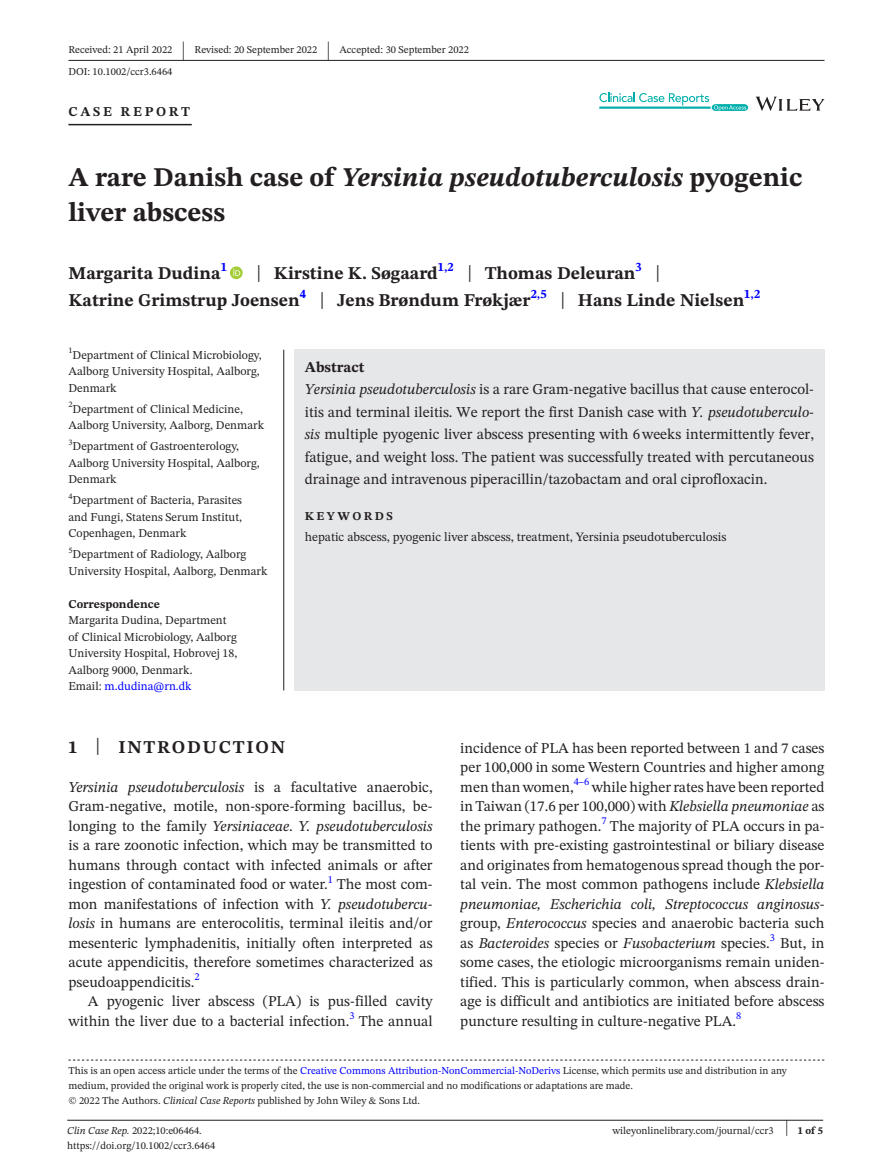
<style>
.page{position:relative;width:893px;height:1174px;background:#fff}
.page>*{position:absolute;margin:0;border:0;box-sizing:border-box;transform-origin:0 0}
.t1{font:700 27px/34.5px "STIX Two Text";color:#231f20}
.t2{font:25.65px "STIX Two Text";color:#231f20;scale:.49 1}
.t3{font:700 18px/27px "STIX Two Text";color:#231f20}
.t4{font:700 18px "STIX Two Text";letter-spacing:.1em;color:#231f20}
.t5{font:15px/19.5px "STIX Two Text";color:#231f20;text-align:justify}
.t6{font:700 13.5px "STIX Two Text";letter-spacing:.2em;color:#231f20}
.t7{font:12.75px "STIX Two Text";color:#231f20}
.t8{font:12px/16.5px "STIX Two Text";color:#231f20}
.t9{font:700 12px "STIX Two Text";color:#231f20}
.t10{font:700 12px "STIX Two Text";letter-spacing:.2em;color:#231f20}
.t11{font:10.5px/15px "STIX Two Text";color:#231f20}
.t12{font:10.5px "STIX Two Text";color:#00f}
.t13{font:700 10.5px "STIX Two Text";color:#231f20}
.s1{font-style:italic}
.s2{font-weight:400;font-size:23.4px}
.s3{color:#00f}
.s4{font-weight:700}
.s5{font-weight:400;font-size:23.7px}
.s6{font-weight:400;font-size:22.2px}
</style>
<div class="page">
<hr style="left:67px;top:1119px;width:756px;height:1px;background:#231f20">
<svg style="left:756px;top:97px;width:68px;height:14px"></svg>
<svg style="left:599px;top:93px;width:149px;height:18px"></svg>
<hr style="left:68px;top:60px;width:756px;height:1px;background:#231f20">
<hr style="left:68px;top:124px;width:124px;height:1px;background:#231f20">
<svg style="left:230px;top:266px;width:13px;height:13px"></svg>
<svg style="left:233px;top:269px;width:7px;height:7px"></svg>
<svg style="left:68px;top:1059px;width:756px;height:1px"></svg>
<hr style="left:283px;top:350px;width:1px;height:340px;background:#231f20">
<div style="left:294px;top:350px;width:530px;height:202px;background:#e6e7e9"></div>
<div style="left:294px;top:551px;width:530px;height:139px;background:#e6e7e9"></div>
<p class="t11" style="left:68px;top:42px;width:106px">Received: 21 April 2022</p>
<h2 class="t2" style="left:182px;top:32px;width:8px">|</h2>
<p class="t11" style="left:195px;top:42px;width:124px">Revised: 20 September 2022</p>
<h2 class="t2" style="left:327px;top:32px;width:8px">|</h2>
<p class="t11" style="left:340px;top:42px;width:131px">Accepted: 30 September 2022</p>
<p class="t11" style="left:68px;top:64px;width:105px">DOI: 10.1002/ccr3.6464</p>
<p class="t6" style="left:68px;top:101px;width:123px">CASE REPORT</p>
<h1 class="t1" style="left:68px;top:161px;width:735px">A rare Danish case of <span class="s1">Yersinia pseudotuberculosis</span> pyogenic liver abscess</h1>
<p class="t3" style="left:68px;top:260px;width:693px;text-indent:188px"><span class="s2">|</span> Kirstine K. Søgaard<sup>1,2</sup> <span class="s2">|</span> Thomas Deleuran<sup>3</sup> <span class="s2">|<br></span>Katrine Grimstrup Joensen<sup>4</sup> <span class="s2">|</span> Jens Brøndum Frøkjær<sup>2,5</sup> <span class="s2">|</span> Hans Linde Nielsen<sup>1,2</sup></p>
<p class="t3" style="left:68px;top:260px;width:160px">Margarita Dudina<sup>1</sup></p>
<p class="t8" style="left:68px;top:346px;width:195px"><sup>1</sup>Department of Clinical Microbiology,<br>Aalborg University Hospital, Aalborg,<br>Denmark</p>
<p class="t8" style="left:68px;top:400px;width:197px"><sup>2</sup>Department of Clinical Medicine,<br>Aalborg University, Aalborg, Denmark</p>
<p class="t8" style="left:68px;top:438px;width:193px"><sup>3</sup>Department of Gastroenterology,<br>Aalborg University Hospital, Aalborg,<br>Denmark</p>
<p class="t8" style="left:68px;top:492px;width:175px;text-align:justify"><sup>4</sup>Department of Bacteria, Parasites and Fungi, Statens Serum Institut, Copenhagen, Denmark</p>
<p class="t8" style="left:68px;top:546px;width:201px"><sup>5</sup>Department of Radiology, Aalborg<br>University Hospital, Aalborg, Denmark</p>
<p class="t9" style="left:68px;top:595px;width:93px">Correspondence</p>
<p class="t8" style="left:68px;top:612px;width:170px">Margarita Dudina, Department of Clinical Microbiology, Aalborg<br>University Hospital, Hobrovej 18,<br>Aalborg 9000, Denmark.<br>Email: <span class="s3">m.dudina@rn.dk</span></p>
<p class="t5" style="left:305px;top:355px;width:511px;line-height:22.5px;text-align:left"><span class="s4">Abstract<br></span><span class="s1">Yersinia pseudotuberculosis</span> is a rare Gram-negative bacillus that cause enterocol&shy;itis and terminal ileitis. We report the first Danish case with <span class="s1">Y. pseudotuberculo&shy;sis</span> multiple pyogenic liver abscess presenting with 6weeks intermittently fever, fatigue, and weight loss. The patient was successfully treated with percutaneous drainage and intravenous piperacillin/tazobactam and oral ciprofloxacin.</p>
<p class="t10" style="left:305px;top:507px;width:90px">KEYWORDS</p>
<p class="t7" style="left:305px;top:528px;width:423px">hepatic abscess, pyogenic liver abscess, treatment, Yersinia pseudotuberculosis</p>
<p class="t4" style="left:68px;top:734px;width:218px">1 <span class="s5">|</span> INTRODUCTION</p>
<p class="t5" style="left:68px;top:777px;width:366px"><span class="s1">Yersinia pseudotuberculosis</span> is a facultative anaerobic, Gram-negative, motile, non-spore-forming bacillus, be&shy;longing to the family <span class="s1">Yersiniaceae</span>. <span class="s1">Y. pseudotuberculosis </span>is a rare zoonotic infection, which may be transmitted to humans through contact with infected animals or after ingestion of contaminated food or water.</p>
<p class="t12" style="left:328px;top:871px;width:7px">1</p>
<p class="t5" style="left:68px;top:874px;width:366px;text-indent:268px">The most com&shy;mon manifestations of infection with <span class="s1">Y. pseudotubercu&shy;losis</span> in humans are enterocolitis, terminal ileitis and/or mesenteric lymphadenitis, initially often interpreted as acute appendicitis, therefore sometimes characterized as pseudoappendicitis.</p>
<p class="t12" style="left:195px;top:969px;width:7px">2</p>
<p class="t5" style="left:68px;top:991px;width:366px;text-indent:19px">A pyogenic liver abscess (PLA) is pus-filled cavity within the liver due to a bacterial infection.</p>
<p class="t12" style="left:349px;top:1008px;width:7px">3</p>
<p class="t5" style="left:359px;top:1011px;width:75px">The annual</p>
<p class="t5" style="left:460px;top:738px;width:366px">incidence of PLA has been reported between 1 and 7 cases per 100,000 in some Western Countries and higher among men than women,<sup>4–6</sup> while higher rates have been reported in Taiwan (17.6 per 100,000) with <span class="s1">Klebsiella pneumoniae</span> as the primary pathogen.</p>
<p class="t12" style="left:602px;top:813px;width:7px">7</p>
<p class="t5" style="left:460px;top:816px;width:366px;text-indent:150px">The majority of PLA occurs in pa&shy;tients with pre-existing gastrointestinal or biliary disease and originates from hematogenous spread though the por&shy;tal vein. The most common pathogens include <span class="s1">Klebsiella pneumoniae, Escherichia coli, Streptococcus anginosus&shy;</span>group, <span class="s1">Enterococcus</span> species and anaerobic bacteria such as <span class="s1">Bacteroides</span> species or <span class="s1">Fusobacterium</span> species.</p>
<p class="t12" style="left:770px;top:930px;width:7px">3</p>
<p class="t5" style="left:460px;top:933px;width:366px;text-indent:320px">But, in some cases, the etiologic microorganisms remain uniden&shy;tified. This is particularly common, when abscess drain&shy;age is difficult and antibiotics are initiated before abscess puncture resulting in culture-negative PLA.</p>
<p class="t12" style="left:736px;top:1008px;width:7px">8</p>
<p class="t11" style="left:68px;top:1063px;width:720px">This is an open access article under the terms of the <span class="s3">Creative Commons Attribution-NonCommercial-NoDerivs</span> License, which permits use and distribution in any medium, provided the original work is properly cited, the use is non-commercial and no modifications or adaptations are made.<br>© 2022 The Authors. <span class="s1">Clinical Case Reports</span> published by John Wiley &amp; Sons Ltd.</p>
<p class="t11" style="left:67px;top:1123px;width:136px"><span class="s1">Clin Case Rep.</span> 2022;10:e06464.</p>
<p class="t13" style="left:785px;top:1123px;width:39px"><span class="s6">|</span> 1 of 5</p>
<p class="t11" style="left:67px;top:1138px;width:150px">https://doi.org/10.1002/ccr3.6464</p>
<p class="t11" style="left:612px;top:1123px;width:163px">wileyonlinelibrary.com/journal/ccr3</p>
</div>
